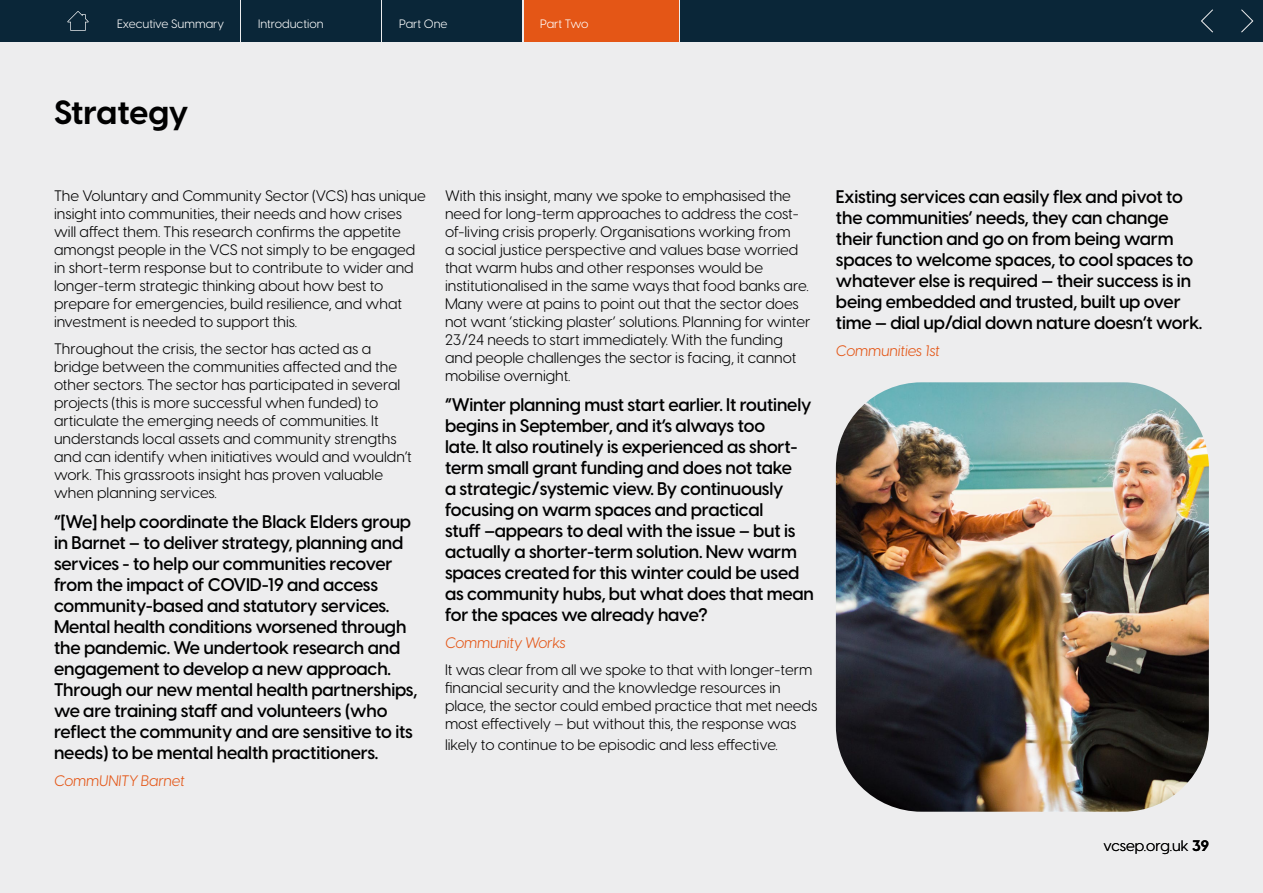
<style>
.page{position:relative;width:1263px;height:893px;background:#ededee}
.page>*{position:absolute;margin:0;border:0;box-sizing:border-box;transform-origin:0 0}
.t1{font:700 33px "Visby CF";letter-spacing:-.005em;color:#000}
.t2{font:600 18px/21px "Visby CF";letter-spacing:-.01em;color:#000}
.t3{font:15px/18px "Visby CF";color:#000}
.t4{font:italic 15px "Visby CF";letter-spacing:-.01em;color:#e45616}
.t5{font:12px "Visby CF";color:#fff}
.s1{font-weight:700}
</style>
<div class="page">
<img style="left:836px;top:382px;width:373px;height:430px">
<div style="left:104px;top:0;width:136px;height:42px;background:#0a2638"></div>
<div style="left:0;top:0;width:102px;height:42px;background:#0a2638"></div>
<div style="left:680px;top:0;width:514px;height:42px;background:#0a2638"></div>
<div style="left:383px;top:0;width:139px;height:42px;background:#0a2638"></div>
<div style="left:1189px;top:0;width:36px;height:42px;background:#0a2638"></div>
<div style="left:1227px;top:0;width:36px;height:42px;background:#0a2638"></div>
<svg style="left:1201px;top:9px;width:12px;height:23px"></svg>
<svg style="left:1241px;top:9px;width:12px;height:23px"></svg>
<div style="left:242px;top:0;width:139px;height:42px;background:#0a2638"></div>
<svg style="left:67px;top:11px;width:22px;height:20px"></svg>
<div style="left:524px;top:0;width:154px;height:42px;background:#e45616"></div>
<p class="t5" style="left:117px;top:15px;width:109px">Executive Summary</p>
<p class="t5" style="left:258px;top:15px;width:67px">Introduction</p>
<p class="t5" style="left:424px;top:15px;width:23px">one</p>
<p class="t5" style="left:399px;top:15px;width:50px">Part One</p>
<p class="t5" style="left:565px;top:15px;width:23px">two</p>
<p class="t5" style="left:540px;top:15px;width:50px">Part Two</p>
<h1 class="t1" style="left:54px;top:87px;width:136px">Strategy</h1>
<p class="t3" style="left:54px;top:186px;width:373px">The Voluntary and Community Sector (VCS) has unique insight into communities, their needs and how crises will affect them. This research confirms the appetite amongst people in the VCS not simply to be engaged in short-term response but to contribute to wider and longer-term strategic thinking about how best to prepare for emergencies, build resilience, and what investment is needed to support this.</p>
<p class="t3" style="left:54px;top:339px;width:359px">Throughout the crisis, the sector has acted as a bridge between the communities affected and the other sectors. The sector has participated in several projects (this is more successful when funded) to articulate the emerging needs of communities. It understands local assets and community strengths and can identify when initiatives would and wouldn’t work. This grassroots insight has proven valuable when planning services.</p>
<p class="t2" style="left:54px;top:510px;width:365px">“[We] help coordinate the Black Elders group in Barnet – to deliver strategy, planning and services - to help our communities recover from the impact of COVID-19 and access community-based and statutory services.<br>Mental health conditions worsened through the pandemic. We undertook research and engagement to develop a new approach.<br>Through our new mental health partnerships, we are training staff and volunteers (who reflect the community and are sensitive to its needs) to be mental health practitioners.</p>
<p class="t4" style="left:54px;top:769px;width:132px">CommUNITY Barnet</p>
<p class="t3" style="left:445px;top:186px;width:367px">With this insight, many we spoke to emphasised the need for long-term approaches to address the cost&shy;of-living crisis properly. Organisations working from<br>a social justice perspective and values base worried that warm hubs and other responses would be institutionalised in the same ways that food banks are.<br>Many were at pains to point out that the sector does not want ‘sticking plaster’ solutions. Planning for winter 23/24 needs to start immediately. With the funding and people challenges the sector is facing, it cannot mobilise overnight.</p>
<p class="t2" style="left:445px;top:393px;width:371px">“Winter planning must start earlier. It routinely begins in September, and it’s always too<br>late. It also routinely is experienced as short&shy;term small grant funding and does not take<br>a strategic/systemic view. By continuously focusing on warm spaces and practical<br>stuff –appears to deal with the issue – but is actually a shorter-term solution. New warm spaces created for this winter could be used as community hubs, but what does that mean for the spaces we already have?</p>
<p class="t4" style="left:445px;top:631px;width:122px">Community Works</p>
<p class="t3" style="left:445px;top:660px;width:374px">It was clear from all we spoke to that with longer-term financial security and the knowledge resources in place, the sector could embed practice that met needs most effectively – but without this, the response was</p>
<p class="t3" style="left:445px;top:735px;width:334px">likely to continue to be episodic and less effective.</p>
<p class="t2" style="left:836px;top:185px;width:368px">Existing services can easily flex and pivot to the communities’ needs, they can change their function and go on from being warm spaces to welcome spaces, to cool spaces to whatever else is required — their success is in being embedded and trusted, built up over time — dial up/dial down nature doesn’t work.</p>
<p class="t4" style="left:836px;top:340px;width:105px">Communities 1st</p>
<p class="t3" style="left:1103px;top:836px;width:107px">vcsep.org.uk <span class="s1">39</span></p>
</div>
